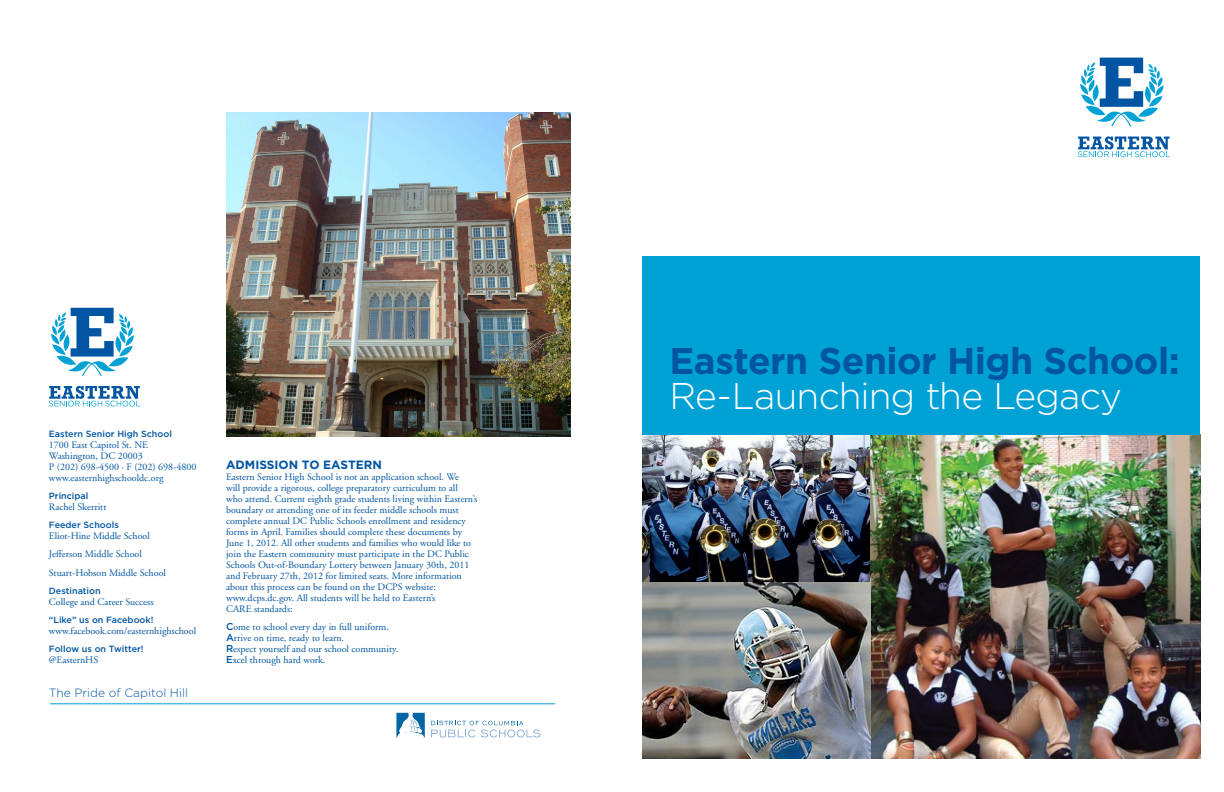
<style>
.page{position:relative;width:1224px;height:792px;background:#fff}
.page>*{position:absolute;margin:0;border:0;box-sizing:border-box;transform-origin:0 0}
.t1{font:700 37.1px/34.8px "Gotham";letter-spacing:-.015em;color:#0155a2}
.t2{font:300 12px "Gotham";color:#0155a2}
.t3{font:700 12px "Gotham";color:#0155a2}
.t4{font:10px/11px "Adobe Garamond";color:#0155a2}
.t5{font:500 9px "Gotham";color:#0155a2}
.s1{font-family:"Gotham";font-weight:500}
.s2{font-weight:300;color:#fff}
</style>
<div class="page">
<svg style="left:1078px;top:136px;width:92px;height:21px"></svg>
<svg style="left:1080px;top:58px;width:84px;height:69px"></svg>
<img style="left:869px;top:434px;width:331px;height:324px">
<img style="left:642px;top:580px;width:229px;height:178px">
<img style="left:642px;top:434px;width:227px;height:148px">
<div style="left:642px;top:256px;width:558px;height:178px;background:#00a1d5"></div>
<hr style="left:50px;top:704px;width:505px;height:1px;background:#00a1d5">
<svg style="left:396px;top:713px;width:29px;height:24px"></svg>
<svg style="left:431px;top:721px;width:109px;height:17px"></svg>
<svg style="left:49px;top:386px;width:91px;height:21px"></svg>
<svg style="left:51px;top:308px;width:83px;height:68px"></svg>
<img style="left:226px;top:113px;width:345px;height:324px">
<p class="t5" style="left:49px;top:429px;width:124px">Eastern Senior High School</p>
<p class="t4" style="left:49px;top:439px;width:149px">1700 East Capitol St. NE<br>Washington, DC 20003<br>P (202) 698-4500 · F (202) 698-4800 www.easternhighschooldc.org</p>
<p class="t5" style="left:49px;top:491px;width:41px">Principal</p>
<p class="t4" style="left:49px;top:502px;width:59px">Rachel Skerritt</p>
<p class="t5" style="left:49px;top:520px;width:71px">Feeder Schools</p>
<p class="t4" style="left:49px;top:531px;width:102px">Eliot-Hine Middle School</p>
<p class="t4" style="left:49px;top:549px;width:94px">Jefferson Middle School</p>
<p class="t4" style="left:49px;top:567px;width:119px">Stuart-Hobson Middle School</p>
<p class="t5" style="left:49px;top:586px;width:53px">Destination</p>
<p class="t4" style="left:49px;top:596px;width:106px">College and Career Success</p>
<p class="t5" style="left:49px;top:615px;width:106px">“Like” us on Facebook!</p>
<p class="t4" style="left:49px;top:626px;width:149px">www.facebook.com/easternhighschool</p>
<p class="t5" style="left:49px;top:644px;width:96px">Follow us on Twitter!</p>
<p class="t4" style="left:49px;top:655px;width:51px">@EasternHS</p>
<p class="t2" style="left:49px;top:686px;width:141px">The Pride of Capitol Hill</p>
<p class="t3" style="left:226px;top:458px;width:157px">ADMISSION TO EASTERN</p>
<p class="t4" style="left:226px;top:472px;width:253px">Eastern Senior High School is not an application school. We<br>will provide a rigorous, college preparatory curriculum to all<br>who attend. Current eighth grade students living within Eastern’s boundary or attending one of its feeder middle schools must complete annual DC Public Schools enrollment and residency forms in April. Families should complete these documents by June 1, 2012. All other students and families who would like to join the Eastern community must participate in the DC Public Schools Out-of-Boundary Lottery between January 30th, 2011 and February 27th, 2012 for limited seats. More information about this process can be found on the DCPS website: www.dcps.dc.gov. All students will be held to Eastern’s<br>CARE standards:</p>
<p class="t4" style="left:226px;top:622px;width:174px"><span class="s1">C</span>ome to school every day in full uniform.<br><span class="s1">A</span>rrive on time, ready to learn.<br><span class="s1">R</span>espect yourself and our school community.<br><span class="s1">E</span>xcel through hard work.</p>
<p class="t1" style="left:670px;top:343px;width:512px">Eastern Senior High School:<br><span class="s2">Re-Launching the Legacy</span></p>
</div>
